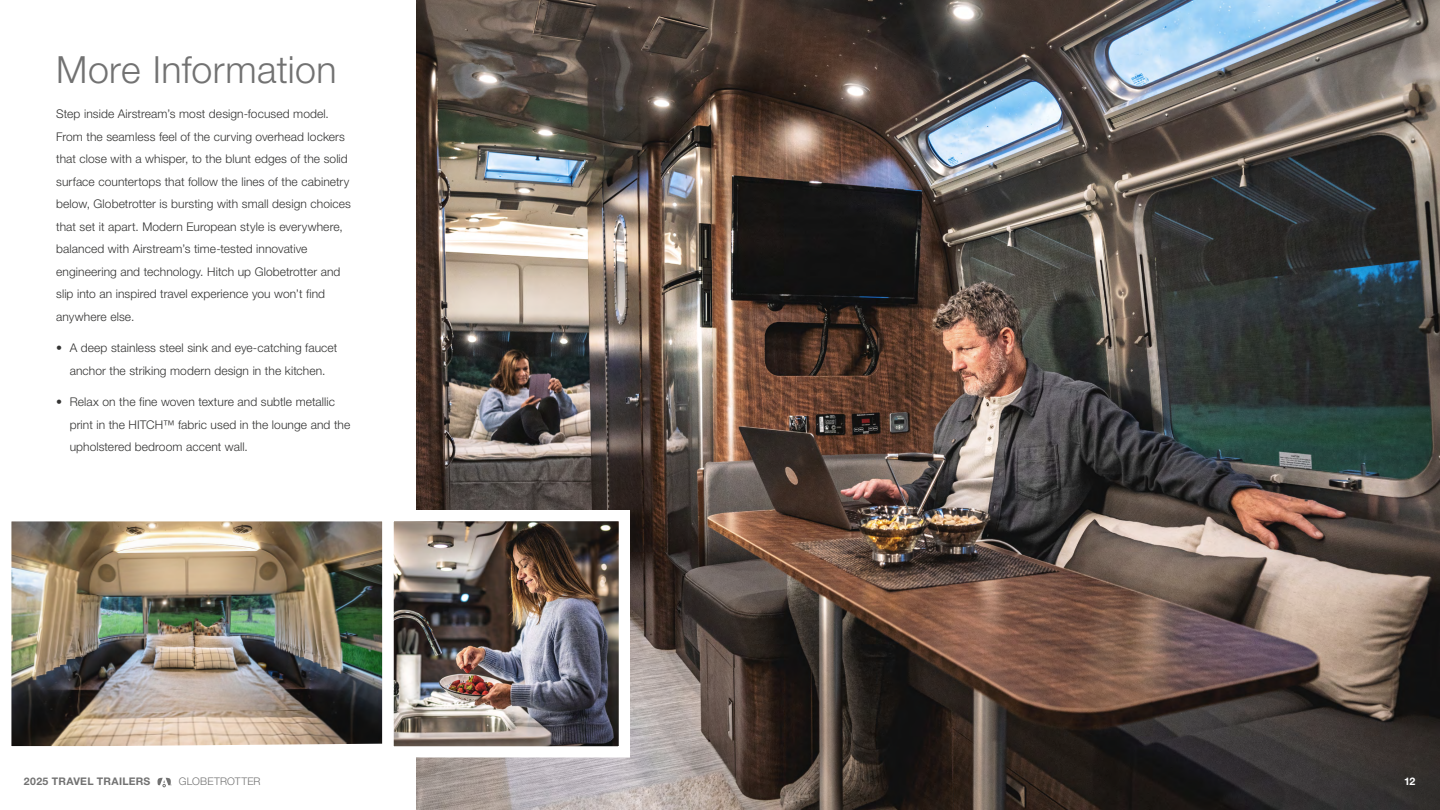
<style>
.page{position:relative;width:1440px;height:810px;background:#fff}
.page>*{position:absolute;margin:0;border:0;box-sizing:border-box;transform-origin:0 0}
.t1{font:300 37.5px "Helvetica Neue LT Std";letter-spacing:.01em;color:#727272}
.t2{font:300 12px/22.5px "Helvetica Neue LT Std";letter-spacing:.005em;color:#343433}
.t3{font:700 10.5px "Helvetica Neue LT Std";letter-spacing:.025em;color:#727272}
.t4{font:300 10.5px "Helvetica Neue LT Std";letter-spacing:.02em;color:#727272}
.t5{font:700 10.5px "Helvetica Neue LT Std";color:#fff}
</style>
<div class="page">
<img style="left:416px;top:0;width:1024px;height:810px">
<img style="left:11px;top:521px;width:366px;height:226px">
<img style="left:377px;top:504px;width:259px;height:259px">
<svg style="left:158px;top:778px;width:14px;height:9px"></svg>
<h1 class="t1" style="left:56px;top:47px;width:282px">More Information</h1>
<p class="t2" style="left:56px;top:102px;width:296px">Step inside Airstream’s most design-focused model.<br>From the seamless feel of the curving overhead lockers that close with a whisper, to the blunt edges of the solid surface countertops that follow the lines of the cabinetry below, Globetrotter is bursting with small design choices that set it apart. Modern European style is everywhere, balanced with Airstream’s time-tested innovative engineering and technology. Hitch up Globetrotter and slip into an inspired travel experience you won’t find anywhere else.</p>
<p class="t2" style="left:56px;top:336px;width:283px;text-align:center">• A deep stainless steel sink and eye-catching faucet anchor the striking modern design in the kitchen.</p>
<p class="t2" style="left:70px;top:390px;width:282px;text-indent:-14px">• Relax on the fine woven texture and subtle metallic print in the HITCH™ fabric used in the lounge and the upholstered bedroom accent wall.</p>
<p class="t3" style="left:24px;top:775px;width:128px">2025 TRAVEL TRAILERS</p>
<p class="t4" style="left:179px;top:775px;width:83px">GLOBETROTTER</p>
<p class="t5" style="left:1404px;top:775px;width:13px">12</p>
</div>
